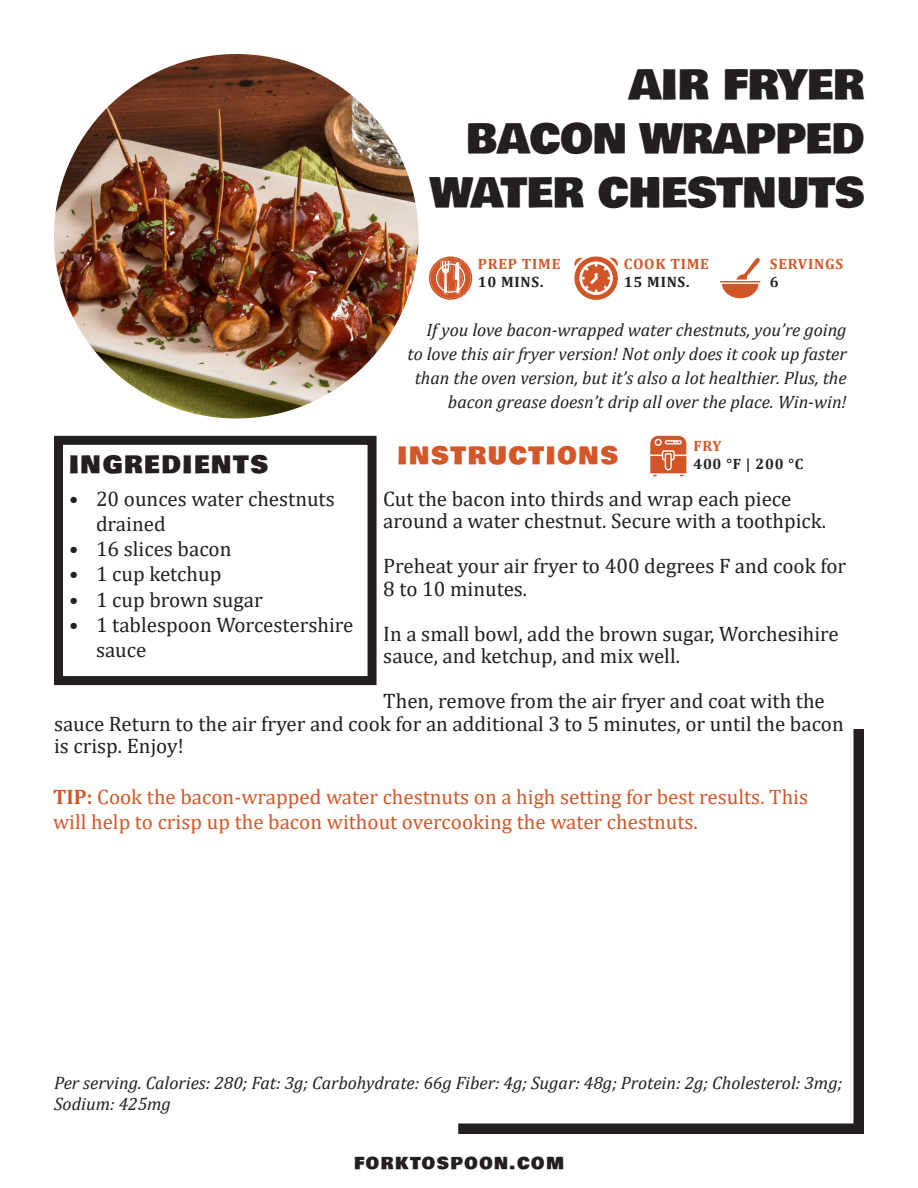
<style>
.page{position:relative;width:918px;height:1188px;background:#fff}
.page>*{position:absolute;margin:0;border:0;box-sizing:border-box;transform-origin:0 0}
.t1{font:40.5px "Bowlby One";color:#231f20}
.t2{font:24px "Bowlby One";letter-spacing:.075em;color:#d35728}
.t3{font:24px "Bowlby One";letter-spacing:.075em;color:#231f20}
.t4{font:21px/22.5px "Cambria";color:#231f20}
.t5{font:21px/25.2px "Cambria";color:#d35728}
.t6{font:italic 18px/24px "Cambria";color:#231f20;text-align:right}
.t7{font:16.5px "Bowlby One";letter-spacing:.1em;color:#231f20}
.t8{font:700 15px "Cambria";letter-spacing:.05em;color:#d35728}
.t9{font:700 15px "Cambria";letter-spacing:.05em;color:#231f20}
.s1{font-weight:700}
</style>
<div class="page">
<img style="left:54px;top:54px;width:364px;height:364px;border-radius:182px">
<svg style="left:429px;top:256px;width:43px;height:44px"></svg>
<div style="left:436px;top:264px;width:29px;height:29px;border:1px solid #fff;border-radius:50%"></div>
<svg style="left:574px;top:256px;width:44px;height:44px"></svg>
<svg style="left:720px;top:258px;width:40px;height:41px"></svg>
<svg style="left:54px;top:435px;width:323px;height:251px"></svg>
<svg style="left:650px;top:436px;width:36px;height:40px"></svg>
<div style="left:458px;top:1124px;width:405px;height:10px;background:#231f20"></div>
<div style="left:854px;top:729px;width:10px;height:405px;background:#231f20"></div>
<p class="t1" style="left:629px;top:54px;width:237px">AIR FRYER</p>
<p class="t1" style="left:466px;top:108px;width:399px">BACON WRAPPED</p>
<p class="t1" style="left:430px;top:162px;width:436px">WATER CHESTNUTS</p>
<p class="t8" style="left:478px;top:253px;width:84px">PREP TIME</p>
<p class="t9" style="left:478px;top:271px;width:67px">10 MINS.</p>
<p class="t8" style="left:624px;top:253px;width:86px">COOK TIME</p>
<p class="t9" style="left:624px;top:271px;width:67px">15 MINS.</p>
<p class="t8" style="left:770px;top:253px;width:75px">SERVINGS</p>
<p class="t9" style="left:770px;top:271px;width:10px">6</p>
<p class="t6" style="left:408px;top:317px;width:441px">If you love bacon-wrapped water chestnuts, you’re going to love this air fryer version! Not only does it cook up faster than the oven version, but it’s also a lot healthier. Plus, the bacon grease doesn’t drip all over the place. Win-win!</p>
<p class="t8" style="left:693px;top:435px;width:30px">FRY</p>
<p class="t9" style="left:693px;top:453px;width:111px">400 °F | 200 °C</p>
<p class="t2" style="left:398px;top:437px;width:222px">INSTRUCTIONS</p>
<p class="t3" style="left:69px;top:446px;width:200px">INGREDIENTS</p>
<p class="t4" style="left:96px;top:486px;width:240px;line-height:25.2px;text-indent:-27px">• 20 ounces water chestnuts drained</p>
<p class="t4" style="left:69px;top:538px;width:164px">• 16 slices bacon</p>
<p class="t4" style="left:69px;top:563px;width:154px">• 1 cup ketchup</p>
<p class="t4" style="left:69px;top:588px;width:195px">• 1 cup brown sugar</p>
<p class="t4" style="left:96px;top:612px;width:259px;line-height:25.2px;text-indent:-27px">• 1 tablespoon Worcestershire sauce</p>
<p class="t4" style="left:383px;top:487px;width:444px">Cut the bacon into thirds and wrap each piece around a water chestnut. Secure with a toothpick.</p>
<p class="t4" style="left:383px;top:555px;width:465px">Preheat your air fryer to 400 degrees F and cook for<br>8 to 10 minutes.</p>
<p class="t4" style="left:383px;top:622px;width:457px">In a small bowl, add the brown sugar, Worchesihire sauce, and ketchup, and mix well.</p>
<p class="t4" style="left:54px;top:690px;width:791px;text-indent:329px">Then, remove from the air fryer and coat with the sauce Return to the air fryer and cook for an additional 3 to 5 minutes, or until the bacon is crisp. Enjoy!</p>
<p class="t5" style="left:53px;top:784px;width:757px"><span class="s1">TIP:</span> Cook the bacon-wrapped water chestnuts on a high setting for best results. This will help to crisp up the bacon without overcooking the water chestnuts.</p>
<p class="t6" style="left:54px;top:1071px;width:790px;line-height:21.6px;text-align:left">Per serving. Calories: 280; Fat: 3g; Carbohydrate: 66g Fiber: 4g; Sugar: 48g; Protein: 2g; Cholesterol: 3mg;<br>Sodium: 425mg</p>
<p class="t7" style="left:354px;top:1150px;width:211px">FORKTOSPOON.COM</p>
</div>
